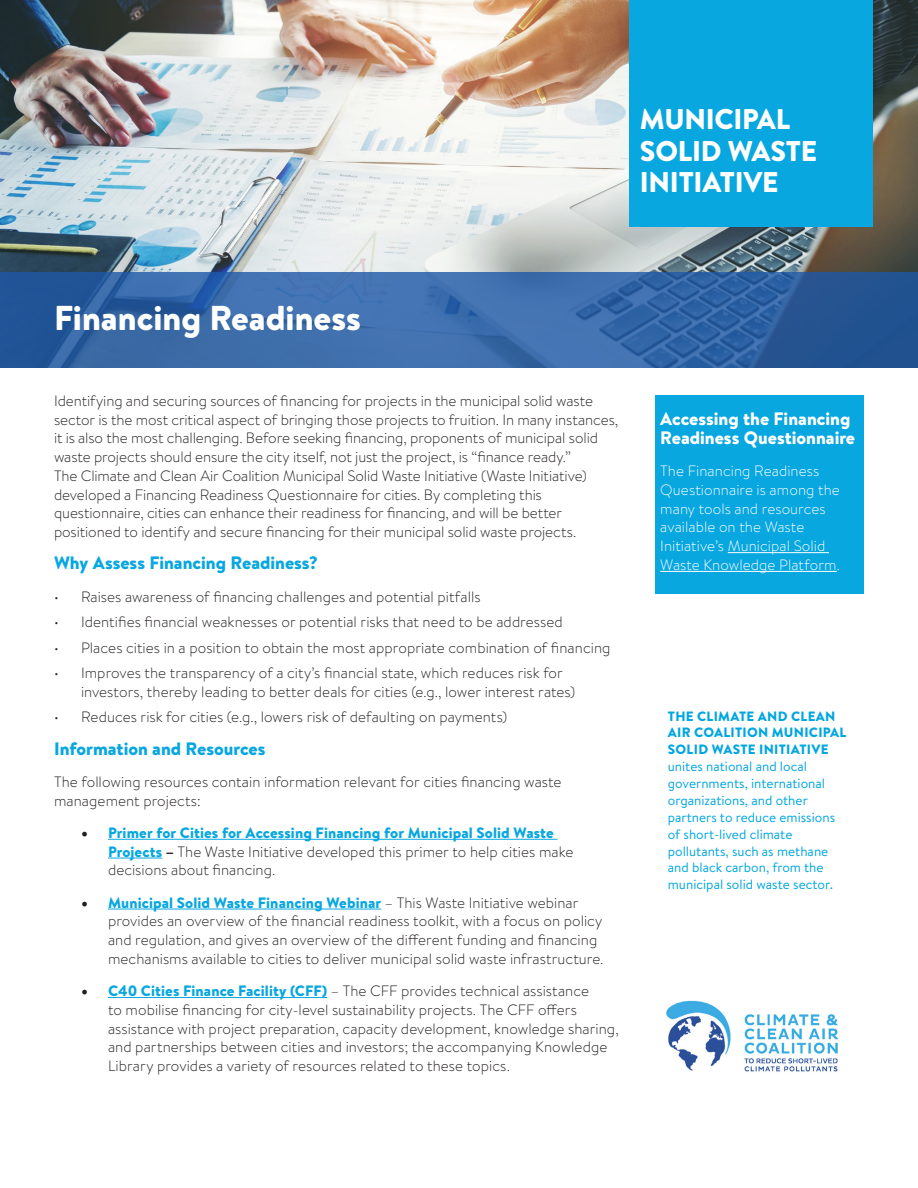
<style>
.page{position:relative;width:918px;height:1188px;background:#fff}
.page>*{position:absolute;margin:0;border:0;box-sizing:border-box;transform-origin:0 0}
.t1{font:900 34.5px "Brandon Text";color:#fff}
.t2{font:900 28.5px/31.5px "Brandon Text";letter-spacing:-.01em;color:#fff}
.t3{font:900 18px "Brandon Text";color:#08a7e0}
.t4{font:900 18px/18.8px "Brandon Text";color:#fff}
.t5{font:300 15px/18.8px "Brandon Text";color:#231f20}
.t6{font:300 15px/18.8px "Brandon Text";letter-spacing:.005em;color:#fff}
.t7{font:13.5px/16.8px "Brandon Text";color:#00a6e0}
.s1{font-family:"Minion Pro";font-weight:400;font-size:18px}
.s2{font-weight:900;color:#08a7e0}
.s3{font-weight:900}
</style>
<div class="page">
<div style="left:655px;top:395px;width:208px;height:199px;background:#08a7e0"></div>
<img style="left:0;top:0;width:918px;height:272px">
<div style="left:629px;top:0;width:243px;height:227px;background:#08a7e0"></div>
<svg style="left:0;top:272px;width:918px;height:95px;background:#3465a4"></svg>
<img style="left:666px;top:1000px;width:173px;height:72px">
<hr style="left:108px;top:839px;width:450px;height:1px;background:#08a7e0">
<hr style="left:108px;top:858px;width:54px;height:1px;background:#08a7e0">
<hr style="left:108px;top:909px;width:273px;height:1px;background:#08a7e0">
<hr style="left:108px;top:997px;width:219px;height:1px;background:#08a7e0">
<hr style="left:728px;top:552px;width:101px;height:1px;background:#fff">
<hr style="left:660px;top:571px;width:177px;height:1px;background:#fff">
<p class="t2" style="left:640px;top:103px;width:179px">MUNICIPAL<br>SOLID WASTE<br>INITIATIVE</p>
<p class="t1" style="left:54px;top:293px;width:309px">Financing Readiness</p>
<p class="t5" style="left:54px;top:391px;width:566px">Identifying and securing sources of financing for projects in the municipal solid waste sector is the most critical aspect of bringing those projects to fruition. In many instances, it is also the most challenging. Before seeking financing, proponents of municipal solid waste projects should ensure the city itself, not just the project, is “finance ready.”<br>The Climate and Clean Air Coalition Municipal Solid Waste Initiative (Waste Initiative) developed a Financing Readiness Questionnaire for cities. By completing this questionnaire, cities can enhance their readiness for financing, and will be better positioned to identify and secure financing for their municipal solid waste projects.</p>
<p class="t3" style="left:54px;top:550px;width:266px">Why Assess Financing Readiness?</p>
<p class="t5" style="left:54px;top:586px;width:428px">• Raises awareness of financing challenges and potential pitfalls</p>
<p class="t5" style="left:54px;top:612px;width:510px">• Identifies financial weaknesses or potential risks that need to be addressed</p>
<p class="t5" style="left:54px;top:637px;width:558px">• Places cities in a position to obtain the most appropriate combination of financing</p>
<p class="t5" style="left:81px;top:663px;width:496px;text-indent:-27px">• Improves the transparency of a city’s financial state, which reduces risk for investors, thereby leading to better deals for cities (e.g., lower interest rates)</p>
<p class="t5" style="left:54px;top:707px;width:455px">• Reduces risk for cities (e.g., lowers risk of defaulting on payments)</p>
<p class="t3" style="left:54px;top:736px;width:213px">Information and Resources</p>
<p class="t5" style="left:54px;top:772px;width:509px">The following resources contain information relevant for cities financing waste management projects:</p>
<p class="t5" style="left:108px;top:823px;width:467px;text-indent:-27px"><span class="s1">•</span> <span class="s2">Primer for Cities for Accessing Financing for Municipal Solid Waste<br>Projects</span> <span class="s3">–</span> The Waste Initiative developed this primer to help cities make decisions about financing.</p>
<p class="t5" style="left:108px;top:892px;width:497px;text-indent:-27px"><span class="s1">•</span> <span class="s2">Municipal Solid Waste Financing Webinar</span> – This Waste Initiative webinar provides an overview of the financial readiness toolkit, with a focus on policy and regulation, and gives an overview of the different funding and financing mechanisms available to cities to deliver municipal solid waste infrastructure.</p>
<p class="t5" style="left:108px;top:981px;width:512px;text-indent:-27px"><span class="s1">•</span> <span class="s2">C40 Cities Finance Facility (CFF)</span> – The CFF provides technical assistance<br>to mobilise financing for city-level sustainability projects. The CFF offers assistance with project preparation, capacity development, knowledge sharing, and partnerships between cities and investors; the accompanying Knowledge Library provides a variety of resources related to these topics.</p>
<p class="t4" style="left:660px;top:409px;width:196px">Accessing the Financing<br>Readiness Questionnaire</p>
<p class="t6" style="left:660px;top:461px;width:181px">The Financing Readiness<br>Questionnaire is among the many tools and resources available on the Waste<br>Initiative’s Municipal Solid<br>Waste Knowledge Platform.</p>
<p class="t7" style="left:668px;top:707px;width:180px"><span class="s3">THE CLIMATE AND CLEAN<br>AIR COALITION MUNICIPAL<br>SOLID WASTE INITIATIVE </span>unites national and local governments, international organizations, and other partners to reduce emissions of short-lived climate pollutants, such as methane and black carbon, from the municipal solid waste sector.</p>
</div>
